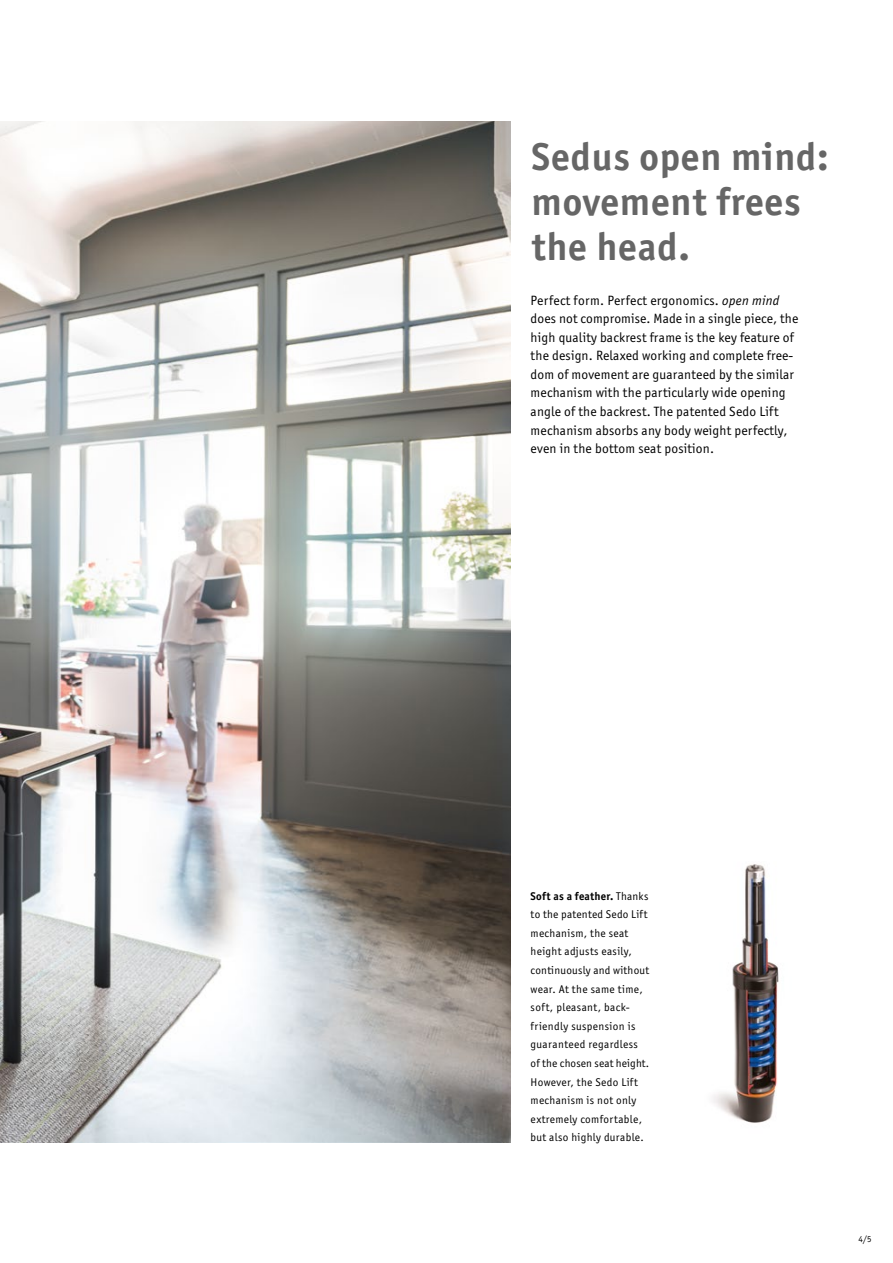
<style>
.page{position:relative;width:893px;height:1263px;background:#fff}
.page>*{position:absolute;margin:0;border:0;box-sizing:border-box;transform-origin:0 0}
.Headline_26pt{font:700 39px/45px "Officina San Itc T";letter-spacing:.02em;color:#666}
.Headline_26pt-2{font:13.5px/18.6px "Officina San Itc T";letter-spacing:.015em;color:#000}
.Copy_12pt{font:11.25px/18.6px "Officina San Itc T";letter-spacing:.03em;color:#000}
.t1{font:9px "Officina San Itc T";color:#000}
.s1{font-style:italic}
.s2{font-weight:700}
</style>
<div class="page">
<img style="left:713px;top:864px;width:66px;height:259px">
<img style="left:0;top:121px;width:510px;height:1021px">
<p class="Headline_26pt" style="left:531px;top:134px;width:299px">Sedus open mind: movement frees the head.</p>
<p class="Headline_26pt-2" style="left:531px;top:291px;width:269px">Perfect form. Perfect ergonomics. <span class="s1">open mind </span>does not compromise. Made in a single piece, the high quality backrest frame is the key feature of the design. Relaxed working and complete free&shy;dom of movement are guaranteed by the similar mechanism with the particularly wide opening angle of the backrest. The patented Sedo Lift mechanism absorbs any body weight perfectly, even in the bottom seat position.</p>
<p class="Copy_12pt" style="left:531px;top:886px;width:120px"><span class="s2">Soft as a feather.</span> Thanks to the patented Sedo Lift mechanism, the seat height adjusts easily, continuously and without wear. At the same time, soft, pleasant, back&shy;friendly suspension is guaranteed regardless of the chosen seat height.<br>However, the Sedo Lift mechanism is not only extremely comfortable, but also highly durable.</p>
<p class="t1" style="left:858px;top:1233px;width:15px">4/5</p>
</div>
